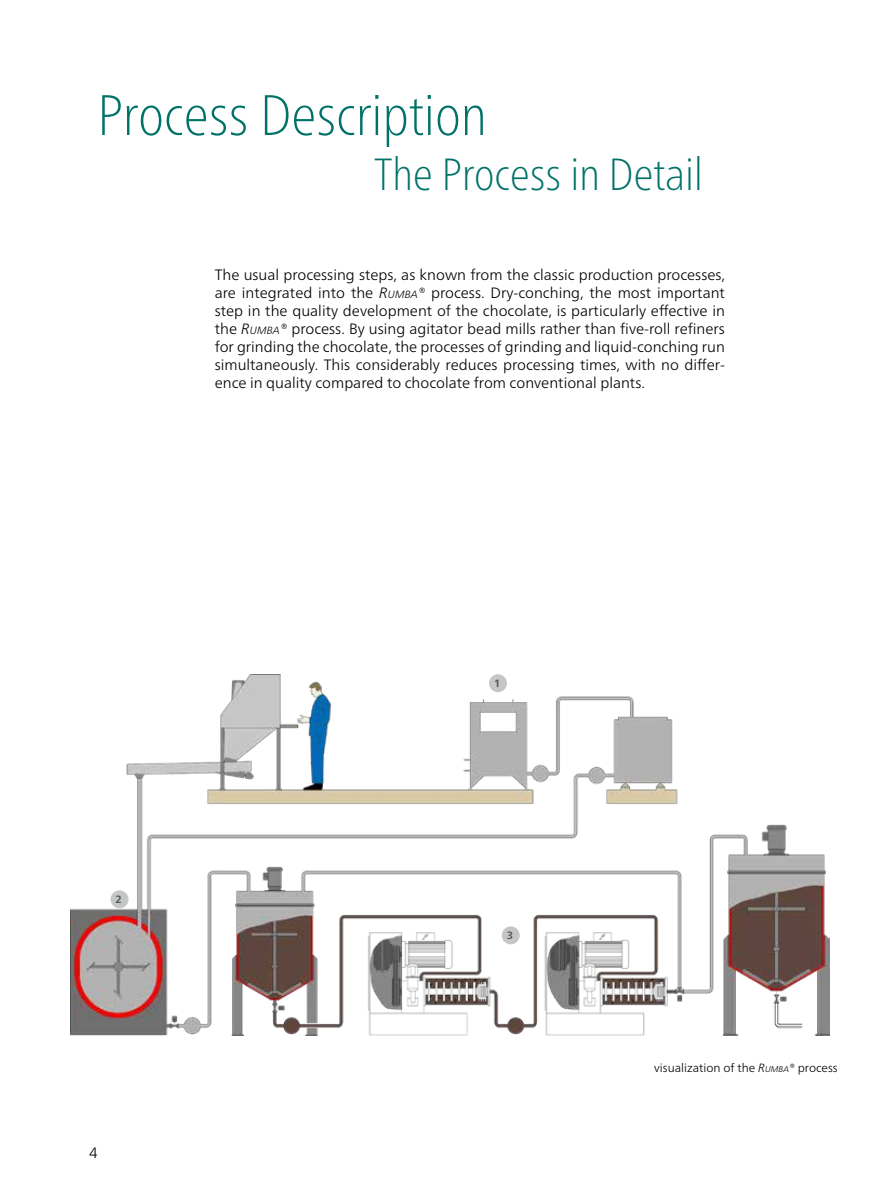
<style>
.page{position:relative;width:893px;height:1191px;background:#fff}
.page>*{position:absolute;margin:0;border:0;box-sizing:border-box;transform-origin:0 0}
.t1{font:100 condensed 57px "Frutiger Neue LTW1 G";color:#007268}
.t2{font:100 condensed 45px "Frutiger Neue LTW1 G";color:#007268}
.t3{font:300 15px/18px "Frutiger Neue LTW1 G";color:#000;text-align:justify}
.t4{font:300 12px "Frutiger Neue LTW1 G";color:#000}
.t5{font:700 10.65px "Frutiger Neue LTW1 G";color:#565655}
.s1{font-style:italic}
.s2{font-style:italic;font-size:10.5px}
.s3{font-style:italic;font-size:8.4px}
</style>
<div class="page">
<img style="left:71px;top:674px;width:758px;height:361px">
<div style="left:489px;top:674px;width:18px;height:18px;background:#c5c6c6;border-radius:50%"></div>
<div style="left:111px;top:890px;width:18px;height:18px;background:#c5c6c6;border-radius:50%"></div>
<div style="left:502px;top:926px;width:18px;height:18px;background:#c5c6c6;border-radius:50%"></div>
<h1 class="t1" style="left:97px;top:74px;width:391px">Process Description</h1>
<h2 class="t2" style="left:374px;top:141px;width:330px">The Process in Detail</h2>
<p class="t3" style="left:215px;top:265px;width:512px">The usual processing steps, as known from the classic production processes, are integrated into the <span class="s1">R</span><span class="s2">UMBA</span><span class="s1">®</span> process. Dry-conching, the most important step in the quality development of the chocolate, is particularly effective in the <span class="s1">R</span><span class="s2">UMBA</span><span class="s1">®</span> process. By using agitator bead mills rather than five-roll refiners for grinding the chocolate, the processes of grinding and liquid-conching run simultaneously. This considerably reduces processing times, with no differ&shy;ence in quality compared to chocolate from conventional plants.</p>
<p class="t5" style="left:116px;top:893px;width:8px">2</p>
<p class="t3" style="left:89px;top:1144px;width:10px">4</p>
<p class="t5" style="left:494px;top:677px;width:8px">1</p>
<p class="t5" style="left:507px;top:929px;width:8px">3</p>
<p class="t4" style="left:654px;top:1060px;width:185px">visualization of the <span class="s1">R</span><span class="s3">UMBA</span><span class="s1">®</span> process</p>
</div>
